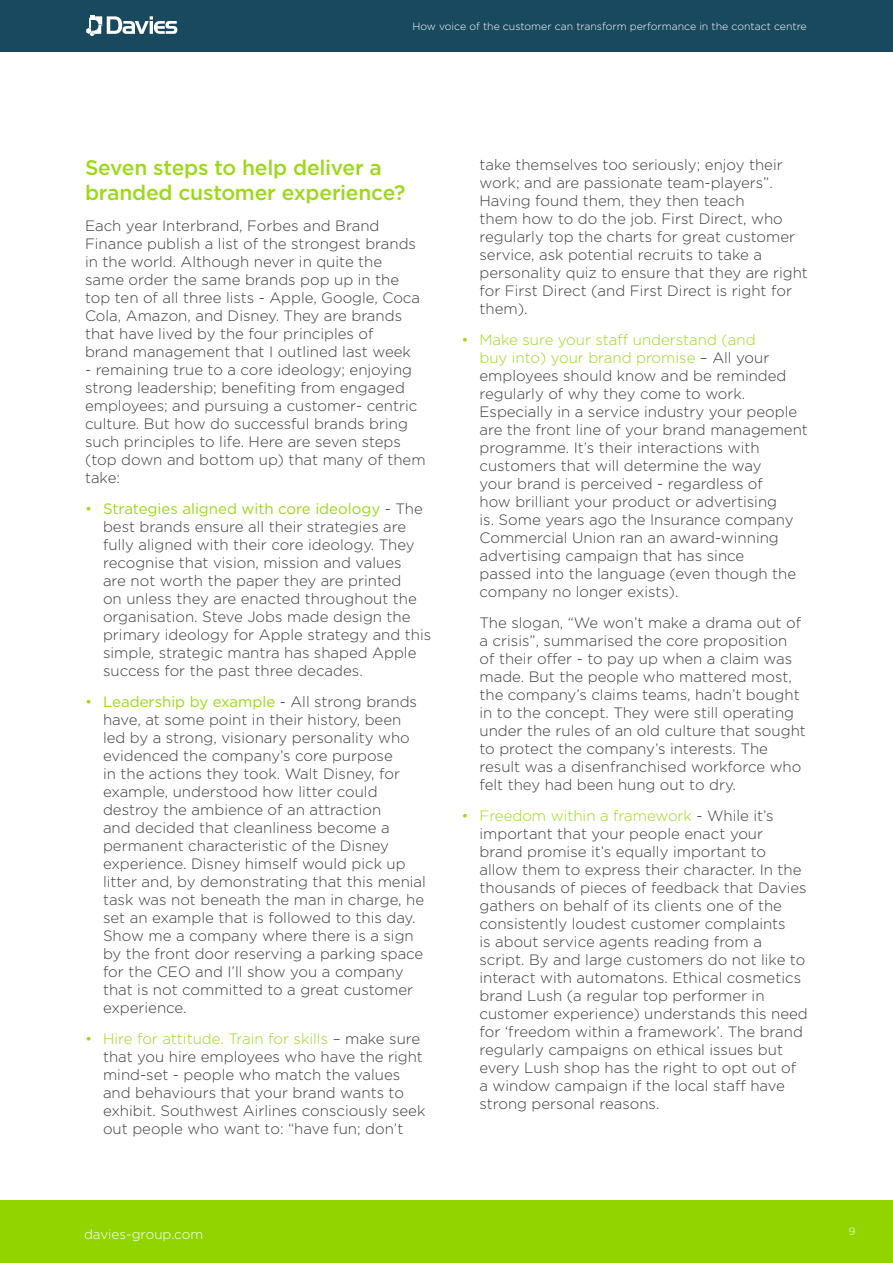
<style>
.page{position:relative;width:893px;height:1263px;background:#fff}
.page>*{position:absolute;margin:0;border:0;box-sizing:border-box;transform-origin:0 0}
.t1{font:500 21px/25.2px "Gotham";letter-spacing:-.01em;color:#9dd81a}
.t2{font:300 15px/18px "Gotham";color:#3c3c3b}
.t3{font:300 13.5px "Gotham";color:#fff}
.t4{font:300 10.5px "Gotham";color:#fff}
.s1{color:#9dd81a}
.s2{font-weight:400;color:#9dd81a}
</style>
<div class="page">
<div style="left:0;top:0;width:893px;height:51px;background:#19495e"></div>
<svg style="left:86px;top:15px;width:91px;height:21px"></svg>
<div style="left:0;top:1200px;width:893px;height:63px;background:#92d400"></div>
<p class="t4" style="left:412px;top:20px;width:396px">How voice of the customer can transform performance in the contact centre</p>
<h1 class="t1" style="left:85px;top:155px;width:322px">Seven steps to help deliver a branded customer experience?</h1>
<p class="t2" style="left:85px;top:216px;width:337px">Each year Interbrand, Forbes and Brand Finance publish a list of the strongest brands in the world. Although never in quite the same order the same brands pop up in the top ten of all three lists - Apple, Google, Coca Cola, Amazon, and Disney. They are brands that have lived by the four principles of brand management that I outlined last week</p>
<p class="t2" style="left:85px;top:360px;width:342px">- remaining true to a core ideology; enjoying strong leadership; benefiting from engaged employees; and pursuing a customer- centric culture. But how do successful brands bring such principles to life. Here are seven steps (top down and bottom up) that many of them take:</p>
<p class="t2" style="left:103px;top:499px;width:330px;text-indent:-18px"><span class="s1">•</span> <span class="s2">Strategies aligned with core ideology</span> - The best brands ensure all their strategies are fully aligned with their core ideology. They recognise that vision, mission and values<br>are not worth the paper they are printed<br>on unless they are enacted throughout the organisation. Steve Jobs made design the primary ideology for Apple strategy and this simple, strategic mantra has shaped Apple success for the past three decades.</p>
<p class="t2" style="left:103px;top:692px;width:324px;text-indent:-18px"><span class="s1">•</span> <span class="s2">Leadership by example</span> - All strong brands have, at some point in their history, been led by a strong, visionary personality who evidenced the company’s core purpose<br>in the actions they took. Walt Disney, for example, understood how litter could destroy the ambience of an attraction<br>and decided that cleanliness become a permanent characteristic of the Disney experience. Disney himself would pick up litter and, by demonstrating that this menial task was not beneath the man in charge, he set an example that is followed to this day.<br>Show me a company where there is a sign by the front door reserving a parking space for the CEO and I’ll show you a company that is not committed to a great customer experience.</p>
<p class="t2" style="left:103px;top:1029px;width:324px;text-indent:-18px"><span class="s1">• Hire for attitude. Train for skills</span> – make sure that you hire employees who have the right mind-set - people who match the values and behaviours that your brand wants to exhibit. Southwest Airlines consciously seek out people who want to: “have fun; don’t</p>
<p class="t2" style="left:479px;top:156px;width:330px">take themselves too seriously; enjoy their work; and are passionate team-players”.<br>Having found them, they then teach<br>them how to do the job. First Direct, who regularly top the charts for great customer service, ask potential recruits to take a personality quiz to ensure that they are right for First Direct (and First Direct is right for them).</p>
<p class="t2" style="left:479px;top:330px;width:330px;text-indent:-18px"><span class="s1">• Make sure your staff understand (and<br>buy into) your brand promise</span> – All your employees should know and be reminded regularly of why they come to work.<br>Especially in a service industry your people are the front line of your brand management programme. It’s their interactions with customers that will determine the way<br>your brand is perceived - regardless of<br>how brilliant your product or advertising<br>is. Some years ago the Insurance company Commercial Union ran an award-winning advertising campaign that has since<br>passed into the language (even though the company no longer exists).</p>
<p class="t2" style="left:479px;top:613px;width:328px">The slogan, “We won’t make a drama out of a crisis”, summarised the core proposition of their offer - to pay up when a claim was made. But the people who mattered most, the company’s claims teams, hadn’t bought in to the concept. They were still operating under the rules of an old culture that sought to protect the company’s interests. The result was a disenfranchised workforce who felt they had been hung out to dry.</p>
<p class="t2" style="left:479px;top:806px;width:330px;text-indent:-18px"><span class="s1">• Freedom within a framework</span> - While it’s important that your people enact your brand promise it’s equally important to allow them to express their character. In the thousands of pieces of feedback that Davies gathers on behalf of its clients one of the consistently loudest customer complaints<br>is about service agents reading from a script. By and large customers do not like to interact with automatons. Ethical cosmetics brand Lush (a regular top performer in customer experience) understands this need for ‘freedom within a framework’. The brand regularly campaigns on ethical issues but every Lush shop has the right to opt out of a window campaign if the local staff have strong personal reasons.</p>
<p class="t3" style="left:84px;top:1225px;width:121px">davies-group.com</p>
<p class="t4" style="left:849px;top:1225px;width:8px">9</p>
</div>
